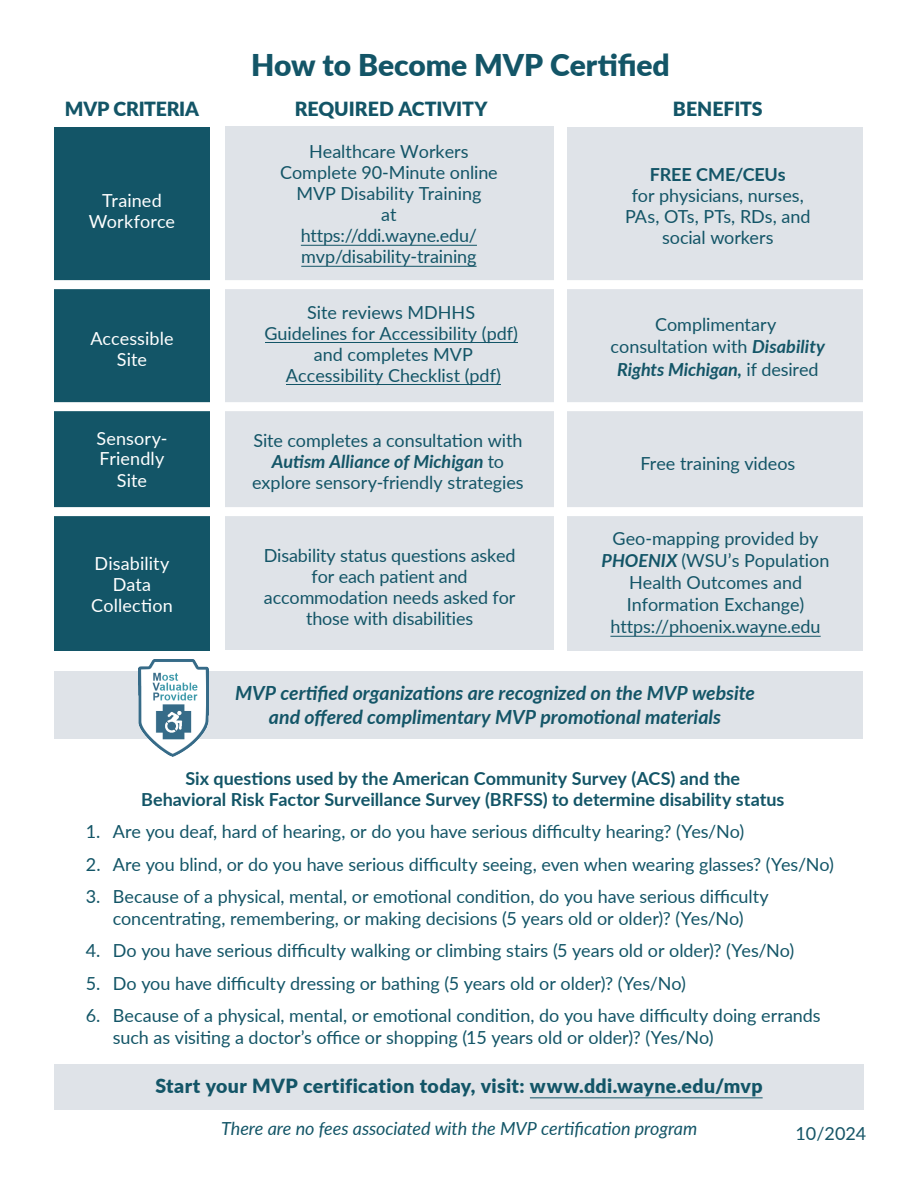
<style>
.page{position:relative;width:918px;height:1188px;background:#fff}
.page>*{position:absolute;margin:0;border:0;box-sizing:border-box;transform-origin:0 0}
.t1{font:900 30px "Lato";color:#135567}
.t2{font:italic 700 19.5px "Lato";color:#135567}
.t3{font:900 19.5px "Lato";letter-spacing:.01em;color:#135567}
.t4{font:900 19.5px "Lato";letter-spacing:-.01em;color:#135567}
.t5{font:18px/21px "Lato";letter-spacing:-.005em;color:#135567;text-align:center}
.t6{font:700 18px "Lato";color:#135567}
.t7{font:18px "Lato";letter-spacing:.005em;color:#fff}
.t8{font:italic 18px "Lato";letter-spacing:-.005em;color:#135567}
.t9{font:18px "Lato";color:#165567}
.s1{font-weight:700;font-style:italic}
</style>
<div class="page">
<div style="left:225px;top:126px;width:328px;height:524px;background:#dfe3e8"></div>
<div style="left:54px;top:672px;width:809px;height:67px;background:#dfe3e8"></div>
<div style="left:568px;top:127px;width:295px;height:524px;background:#dfe3e8"></div>
<div style="left:54px;top:127px;width:156px;height:524px;background:#135567"></div>
<div style="left:40px;top:280px;width:836px;height:9px;background:#fff"></div>
<div style="left:40px;top:402px;width:836px;height:9px;background:#fff"></div>
<div style="left:41px;top:507px;width:836px;height:9px;background:#fff"></div>
<div style="left:54px;top:1065px;width:810px;height:45px;background:#dfe3e8"></div>
<hr style="left:530px;top:1097px;width:233px;height:1px;background:#135567">
<img style="left:138px;top:659px;width:70px;height:98px">
<hr style="left:265px;top:342px;width:253px;height:1px;background:#135567">
<hr style="left:286px;top:384px;width:215px;height:1px;background:#135567">
<hr style="left:301px;top:245px;width:176px;height:1px;background:#135567">
<hr style="left:301px;top:266px;width:176px;height:1px;background:#135567">
<hr style="left:610px;top:636px;width:211px;height:1px;background:#135567">
<p class="t4" style="left:65px;top:94px;width:136px">MVP CRITERIA</p>
<p class="t7" style="left:102px;top:187px;width:61px">Trained</p>
<p class="t7" style="left:89px;top:208px;width:88px">Workforce</p>
<p class="t7" style="left:90px;top:325px;width:85px">Accessible</p>
<p class="t7" style="left:117px;top:346px;width:32px">Site</p>
<p class="t7" style="left:96px;top:426px;width:73px">Sensory-</p>
<p class="t7" style="left:100px;top:445px;width:66px">Friendly</p>
<p class="t7" style="left:117px;top:468px;width:32px">Site</p>
<p class="t7" style="left:95px;top:550px;width:76px">Disability</p>
<p class="t7" style="left:113px;top:571px;width:40px">Data</p>
<p class="t7" style="left:91px;top:592px;width:83px">Collection</p>
<p class="t1" style="left:251px;top:43px;width:420px">How to Become MVP Certified</p>
<p class="t3" style="left:295px;top:94px;width:194px">REQUIRED ACTIVITY</p>
<p class="t5" style="left:280px;top:140px;width:219px">Healthcare Workers<br>Complete 90-Minute online<br>MVP Disability Training<br>at<br>https://ddi.wayne.edu/ mvp/disability-training</p>
<p class="t5" style="left:264px;top:301px;width:255px">Site reviews MDHHS<br>Guidelines for Accessibility (pdf) and completes MVP<br>Accessibility Checklist (pdf)</p>
<p class="t5" style="left:252px;top:429px;width:273px">Site completes a consultation with<br><span class="s1">Autism Alliance of Michigan</span> to explore sensory-friendly strategies</p>
<p class="t5" style="left:264px;top:544px;width:253px">Disability status questions asked for each patient and accommodation needs asked for those with disabilities</p>
<p class="t3" style="left:673px;top:94px;width:91px">BENEFITS</p>
<p class="t6" style="left:650px;top:161px;width:137px">FREE CME/CEUs</p>
<p class="t5" style="left:632px;top:184px;width:174px">for physicians, nurses,</p>
<p class="t5" style="left:625px;top:205px;width:187px">PAs, OTs, PTs, RDs, and</p>
<p class="t5" style="left:662px;top:226px;width:113px">social workers</p>
<p class="t5" style="left:611px;top:312px;width:216px;line-height:22.5px">Complimentary consultation with <span class="s1">Disability<br>Rights Michigan,</span> if desired</p>
<p class="t5" style="left:640px;top:452px;width:156px">Free training videos</p>
<p class="t5" style="left:602px;top:527px;width:229px;line-height:22px">Geo-mapping provided by<br><span class="s1">PHOENIX</span> (WSU’s Population<br>Health Outcomes and<br>Information Exchange) https://phoenix.wayne.edu</p>
<p class="t2" style="left:235px;top:678px;width:521px">MVP certified organizations are recognized on the MVP website</p>
<p class="t2" style="left:269px;top:702px;width:454px">and offered complimentary MVP promotional materials</p>
<p class="t6" style="left:185px;top:765px;width:556px">Six questions used by the American Community Survey (ACS) and the</p>
<p class="t6" style="left:141px;top:786px;width:645px">Behavioral Risk Factor Surveillance Survey (BRFSS) to determine disability status</p>
<p class="t5" style="left:86px;top:821px;width:660px">1. Are you deaf, hard of hearing, or do you have serious difficulty hearing? (Yes/No)</p>
<p class="t5" style="left:86px;top:853px;width:750px">2. Are you blind, or do you have serious difficulty seeing, even when wearing glasses? (Yes/No)</p>
<p class="t5" style="left:86px;top:885px;width:685px;line-height:21.6px">3. Because of a physical, mental, or emotional condition, do you have serious difficulty concentrating, remembering, or making decisions (5 years old or older)? (Yes/No)</p>
<p class="t5" style="left:86px;top:939px;width:710px">4. Do you have serious difficulty walking or climbing stairs (5 years old or older)? (Yes/No)</p>
<p class="t5" style="left:86px;top:972px;width:602px">5. Do you have difficulty dressing or bathing (5 years old or older)? (Yes/No)</p>
<p class="t5" style="left:113px;top:1004px;width:709px;line-height:21.6px;text-align:left;text-indent:-27px">6. Because of a physical, mental, or emotional condition, do you have difficulty doing errands such as visiting a doctor’s office or shopping (15 years old or older)? (Yes/No)</p>
<p class="t3" style="left:155px;top:1072px;width:609px">Start your MVP certification today, visit: www.ddi.wayne.edu/mvp</p>
<p class="t8" style="left:221px;top:1116px;width:478px">There are no fees associated with the MVP certification program</p>
<p class="t9" style="left:796px;top:1120px;width:72px">10/2024</p>
</div>
